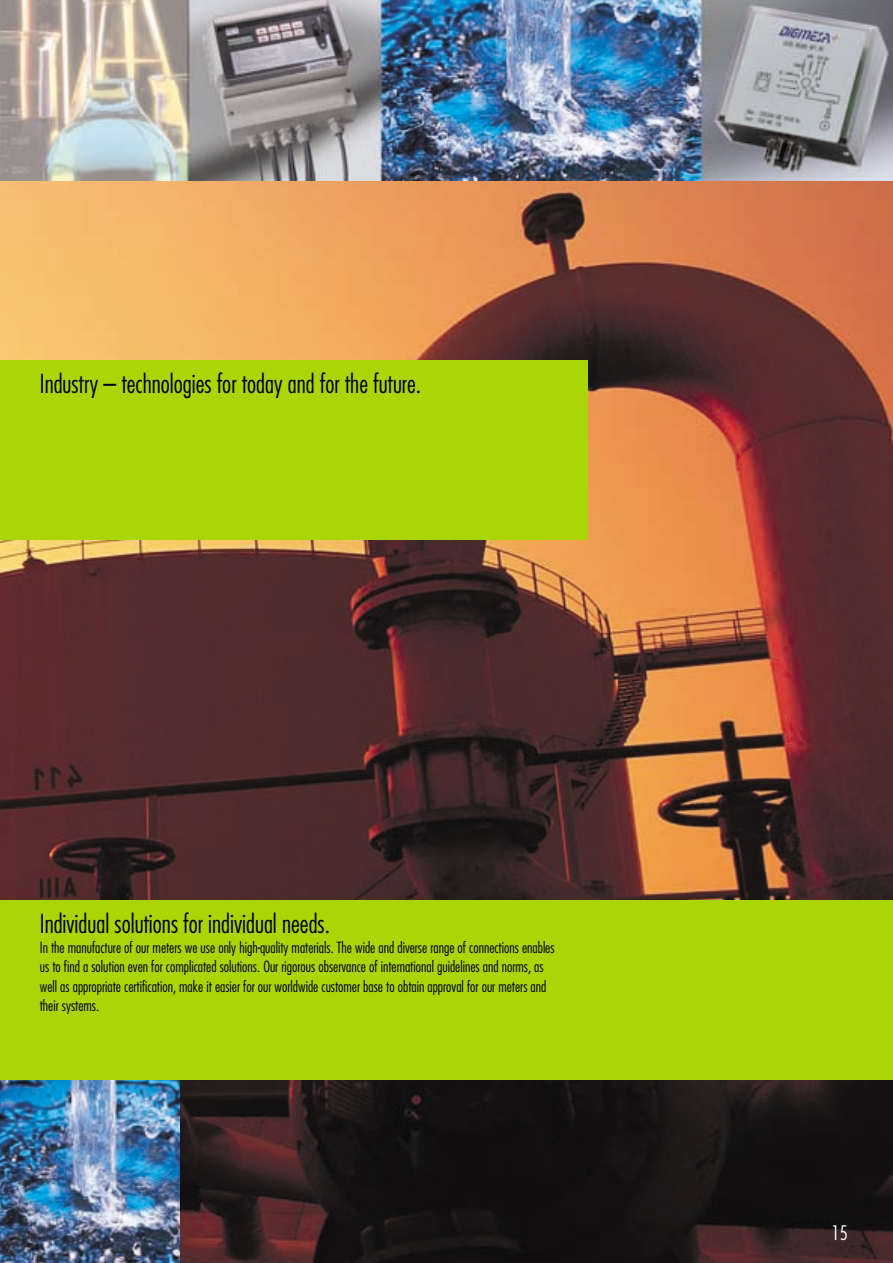
<style>
.page{position:relative;width:893px;height:1263px;background:#fff}
.page>*{position:absolute;margin:0;border:0;box-sizing:border-box;transform-origin:0 0}
.t1{font:300 condensed 25.5px "Futura";color:#000}
.t2{font:300 condensed 19.5px "Futura";color:#fff}
.t3{font:300 condensed 15px/19.5px "Futura";color:#000}
</style>
<div class="page">
<img style="left:0;top:180px;width:892px;height:1083px">
<img style="left:0;top:0;width:892px;height:180px">
<img style="left:0;top:1080px;width:179px;height:183px">
<div style="left:0;top:360px;width:587px;height:180px;background:#aad507"></div>
<div style="left:0;top:900px;width:892px;height:180px;background:#aad507"></div>
<h1 class="t1" style="left:40px;top:373px;width:383px">Industry – technologies for today and for the future.</h1>
<h1 class="t1" style="left:40px;top:913px;width:292px">Individual solutions for individual needs.</h1>
<p class="t3" style="left:40px;top:938px;width:516px">In the manufacture of our meters we use only high-quality materials. The wide and diverse range of connections enables us to find a solution even for complicated solutions. Our rigorous observance of international guidelines and norms, as well as appropriate certification, make it easier for our worldwide customer base to obtain approval for our meters and their systems.</p>
<h2 class="t2" style="left:831px;top:1225px;width:18px">15</h2>
</div>
